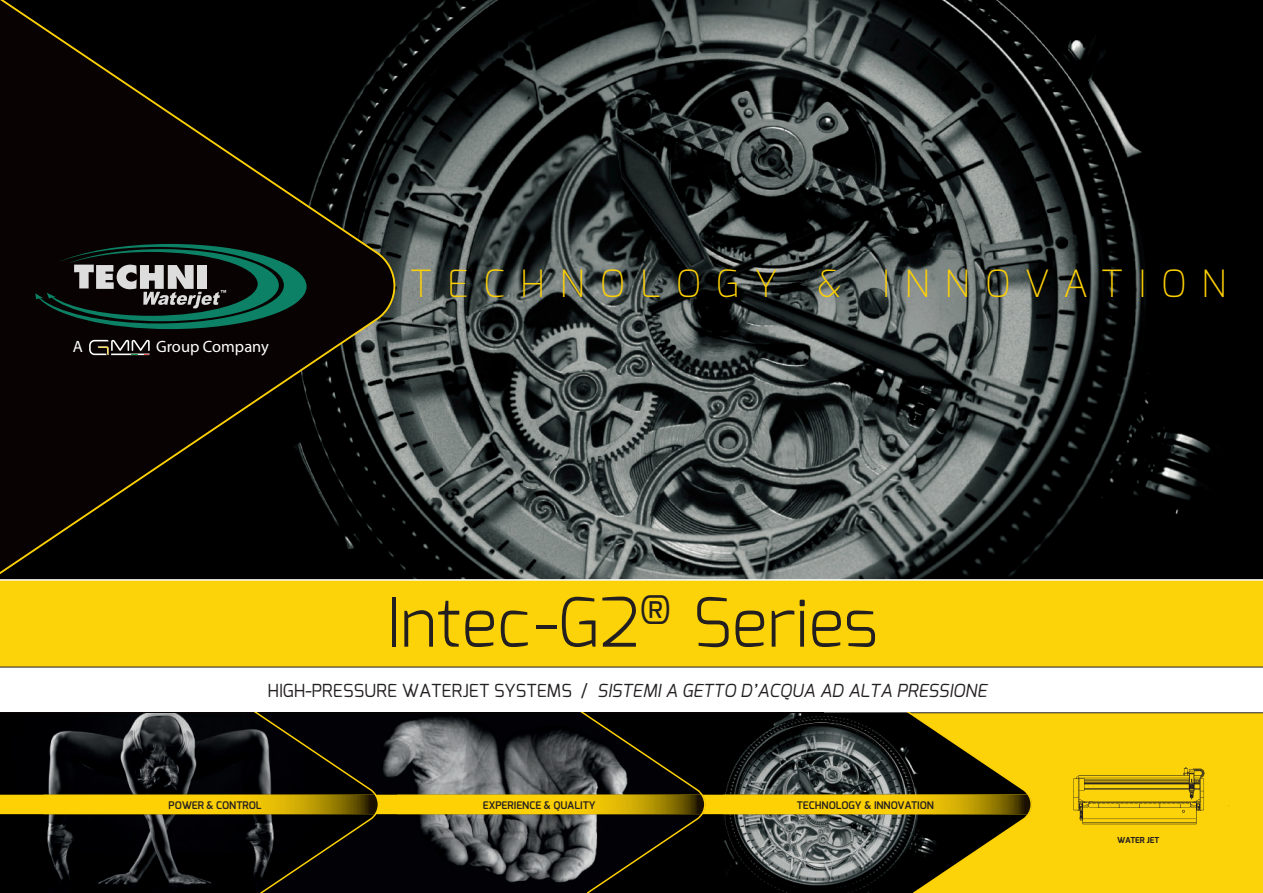
<style>
.page{position:relative;width:1263px;height:893px;background:#fff}
.page>*{position:absolute;margin:0;border:0;box-sizing:border-box;transform-origin:0 0}
.t1{font:300 67.5px "Exo";color:#231f20}
.t2{font:39.3px "Exo";color:#231f20}
.t3{font:200 37.5px "Exo";letter-spacing:.4em;color:#fed105}
.t4{font:italic 18px "Exo";color:#231f20}
.t5{font:16.5px "Myriad Pro";color:#fff}
.t6{font:600 10.5px "Exo";color:#231f20}
.t7{font:700 8.25px "Exo";letter-spacing:-.005em;color:#231f20}
.s1{font-style:normal}
</style>
<div class="page">
<img style="left:396px;top:0;width:867px;height:579px">
<div style="left:0;top:0;width:396px;height:579px;background:#080302"></div>
<div style="left:0;top:579px;width:1263px;height:88px;background:#fcd308"></div>
<div style="left:892px;top:708px;width:371px;height:185px;background:#fcd308"></div>
<svg style="left:1073px;top:767px;width:131px;height:57px"></svg>
<svg style="left:0;top:667px;width:1263px;height:46px"></svg>
<svg style="left:35px;top:244px;width:272px;height:85px;background:#223c34"></svg>
<svg style="left:89px;top:340px;width:61px;height:15px"></svg>
<svg style="left:0;top:713px;width:1033px;height:180px;background:#413b1d"></svg>
<p class="t5" style="left:73px;top:337px;width:12px">A</p>
<p class="t5" style="left:156px;top:337px;width:114px">Group Company</p>
<h3 class="t3" style="left:410px;top:259px;width:818px">TECHNOLOGY &amp; INNOVATION</h3>
<h2 class="t2" style="left:639px;top:585px;width:33px">®</h2>
<h1 class="t1" style="left:386px;top:579px;width:494px">Intec-G2 Series</h1>
<p class="t4" style="left:268px;top:679px;width:721px"><span class="s1">HIGH-PRESSURE WATERJET SYSTEMS /</span> SISTEMI A GETTO D’ACQUA AD ALTA PRESSIONE</p>
<p class="t6" style="left:169px;top:798px;width:95px">POWER &amp; CONTROL</p>
<p class="t6" style="left:483px;top:798px;width:114px">EXPERIENCE &amp; QUALITY</p>
<p class="t6" style="left:797px;top:798px;width:138px">TECHNOLOGY &amp; INNOVATION</p>
<p class="t7" style="left:1117px;top:834px;width:44px">WATER JET</p>
</div>
